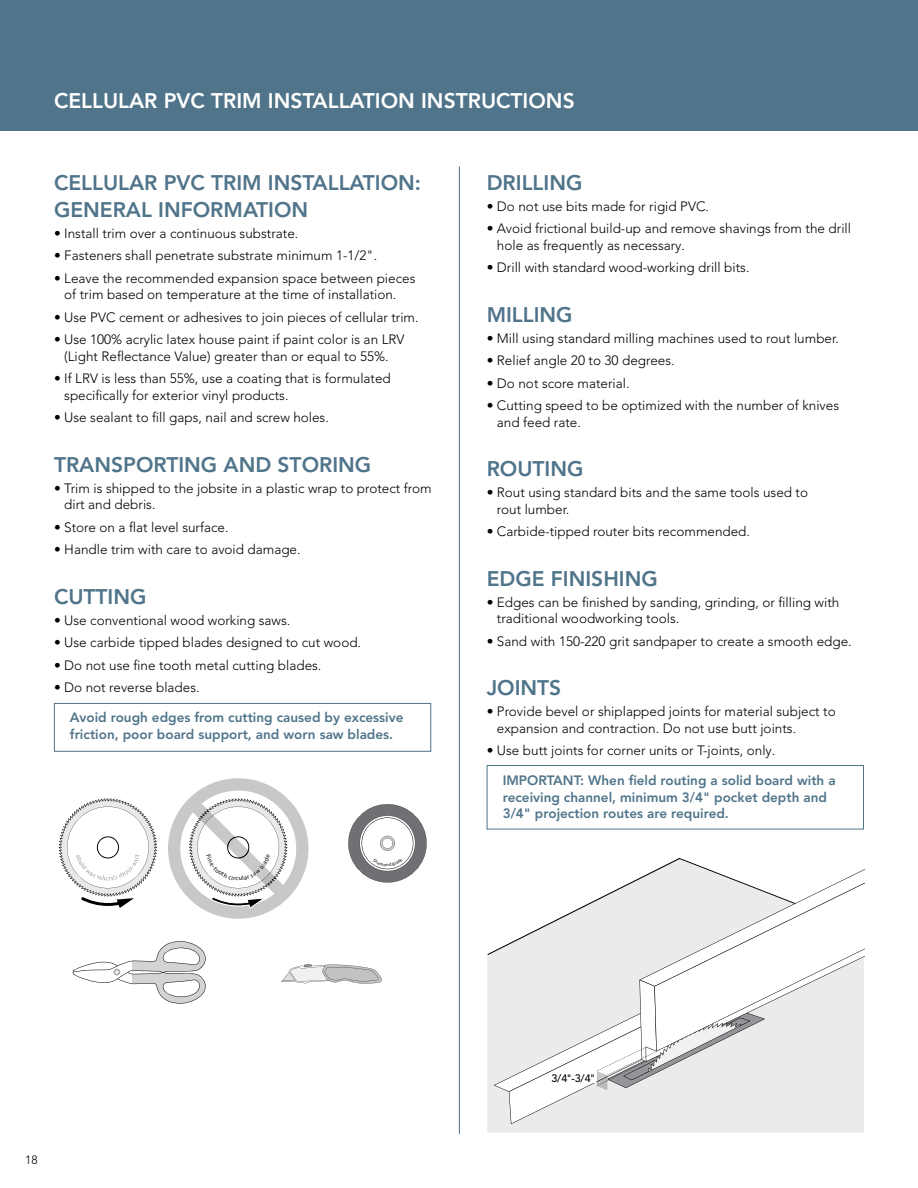
<style>
.page{position:relative;width:918px;height:1188px;background:#fff}
.page>*{position:absolute;margin:0;border:0;box-sizing:border-box;transform-origin:0 0}
.t1{font:800 21px/27px "Avenir LT Pro";color:#50748a}
.t2{font:800 21px "Avenir LT Pro";color:#fff}
.t3{font:300 13.5px/16.5px "Avenir LT Pro";color:#000}
.t4{font:800 13.5px/16.5px "Avenir LT Pro";color:#50748a}
.t5{font:300 12px "Avenir LT Pro";color:#000}
.t6{font:500 10.65px "Avenir LT Pro";color:#000}
.t7{font:5.1px "Helvetica";color:#000}
</style>
<div class="page">
<hr style="left:459px;top:166px;width:1px;height:968px;background:#50748a">
<div style="left:0;top:0;width:918px;height:130px;background:#50748a"></div>
<div style="left:487px;top:765px;width:377px;height:64px;border:1px solid #50748a"></div>
<div style="left:487px;top:1090px;width:377px;height:43px;background:#ebebec"></div>
<svg style="left:509px;top:1090px;width:336px;height:34px;background:#ebebec"></svg>
<svg style="left:487px;top:858px;width:377px;height:232px"></svg>
<div style="left:54px;top:703px;width:377px;height:49px;border:1px solid #50748a"></div>
<svg style="left:59px;top:798px;width:98px;height:110px"></svg>
<svg style="left:73px;top:941px;width:133px;height:63px"></svg>
<svg style="left:281px;top:964px;width:101px;height:20px"></svg>
<svg style="left:348px;top:804px;width:79px;height:79px"></svg>
<svg style="left:168px;top:778px;width:141px;height:141px"></svg>
<h1 class="t2" style="left:54px;top:89px;width:522px">CELLULAR PVC TRIM INSTALLATION INSTRUCTIONS</h1>
<h1 class="t1" style="left:54px;top:169px;width:369px">CELLULAR PVC TRIM INSTALLATION:<br>GENERAL INFORMATION</h1>
<p class="t3" style="left:54px;top:225px;width:246px">• Install trim over a continuous substrate.</p>
<p class="t3" style="left:54px;top:247px;width:325px">• Fasteners shall penetrate substrate minimum 1-1/2".</p>
<p class="t3" style="left:64px;top:270px;width:353px;text-indent:-10px">• Leave the recommended expansion space between pieces of trim based on temperature at the time of installation.</p>
<p class="t3" style="left:54px;top:309px;width:366px">• Use PVC cement or adhesives to join pieces of cellular trim.</p>
<p class="t3" style="left:54px;top:331px;width:352px;text-align:center">• Use 100% acrylic latex house paint if paint color is an LRV (Light Reflectance Value) greater than or equal to 55%.</p>
<p class="t3" style="left:64px;top:370px;width:328px;text-indent:-10px">• If LRV is less than 55%, use a coating that is formulated specifically for exterior vinyl products.</p>
<p class="t3" style="left:54px;top:409px;width:276px">• Use sealant to fill gaps, nail and screw holes.</p>
<h1 class="t1" style="left:54px;top:451px;width:319px">TRANSPORTING AND STORING</h1>
<p class="t3" style="left:64px;top:480px;width:369px;text-indent:-10px">• Trim is shipped to the jobsite in a plastic wrap to protect from dirt and debris.</p>
<p class="t3" style="left:54px;top:519px;width:176px">• Store on a flat level surface.</p>
<p class="t3" style="left:54px;top:541px;width:248px">• Handle trim with care to avoid damage.</p>
<h1 class="t1" style="left:54px;top:583px;width:94px">CUTTING</h1>
<p class="t3" style="left:54px;top:612px;width:238px">• Use conventional wood working saws.</p>
<p class="t3" style="left:54px;top:634px;width:309px">• Use carbide tipped blades designed to cut wood.</p>
<p class="t3" style="left:54px;top:657px;width:269px">• Do not use fine tooth metal cutting blades.</p>
<p class="t3" style="left:54px;top:679px;width:147px">• Do not reverse blades.</p>
<p class="t4" style="left:70px;top:709px;width:335px">Avoid rough edges from cutting caused by excessive friction, poor board support, and worn saw blades.</p>
<h1 class="t1" style="left:487px;top:169px;width:97px">DRILLING</h1>
<p class="t3" style="left:487px;top:198px;width:224px">• Do not use bits made for rigid PVC.</p>
<p class="t3" style="left:497px;top:220px;width:356px;text-indent:-10px">• Avoid frictional build-up and remove shavings from the drill hole as frequently as necessary.</p>
<p class="t3" style="left:487px;top:259px;width:264px">• Drill with standard wood-working drill bits.</p>
<h1 class="t1" style="left:487px;top:301px;width:87px">MILLING</h1>
<p class="t3" style="left:487px;top:330px;width:354px">• Mill using standard milling machines used to rout lumber.</p>
<p class="t3" style="left:487px;top:352px;width:189px">• Relief angle 20 to 30 degrees.</p>
<p class="t3" style="left:487px;top:375px;width:144px">• Do not score material.</p>
<p class="t3" style="left:497px;top:397px;width:344px;text-indent:-10px">• Cutting speed to be optimized with the number of knives and feed rate.</p>
<h1 class="t1" style="left:487px;top:456px;width:98px">ROUTING</h1>
<p class="t3" style="left:497px;top:484px;width:313px;text-indent:-10px">• Rout using standard bits and the same tools used to rout lumber.</p>
<p class="t3" style="left:487px;top:523px;width:265px">• Carbide-tipped router bits recommended.</p>
<h1 class="t1" style="left:487px;top:565px;width:173px">EDGE FINISHING</h1>
<p class="t3" style="left:497px;top:594px;width:344px;text-indent:-10px">• Edges can be finished by sanding, grinding, or filling with traditional woodworking tools.</p>
<p class="t3" style="left:487px;top:633px;width:367px">• Sand with 150-220 grit sandpaper to create a smooth edge.</p>
<h1 class="t1" style="left:487px;top:675px;width:76px">JOINTS</h1>
<p class="t3" style="left:497px;top:703px;width:340px;text-indent:-10px">• Provide bevel or shiplapped joints for material subject to expansion and contraction. Do not use butt joints.</p>
<p class="t3" style="left:487px;top:742px;width:290px">• Use butt joints for corner units or T-joints, only.</p>
<p class="t4" style="left:503px;top:772px;width:334px">IMPORTANT: When field routing a solid board with a receiving channel, minimum 3/4" pocket depth and<br>3/4" projection routes are required.</p>
<p class="t5" style="left:25px;top:1153px;width:14px">18</p>
<p class="t6" style="left:552px;top:1072px;width:45px">3/4"-3/4"</p>
<p class="t7" style="left:574px;top:1074px;width:23px">3/4”x3/4”</p>
</div>
